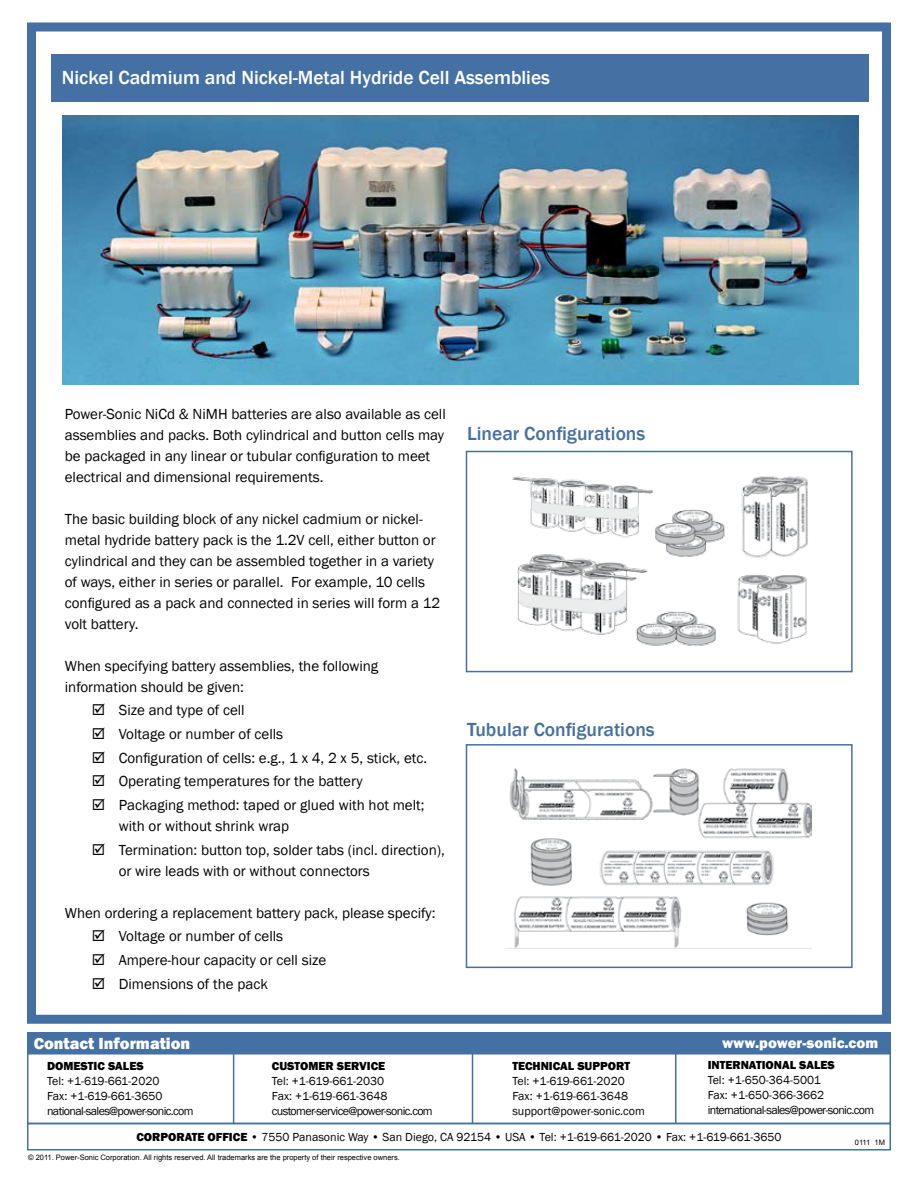
<style>
.page{position:relative;width:918px;height:1188px;background:#fff}
.page>*{position:absolute;margin:0;border:0;box-sizing:border-box;transform-origin:0 0}
.t1{font:500 19.5px "Franklin Gothic";color:#fff}
.t2{font:500 19.5px "Franklin Gothic";color:#4570a3}
.t3{font:800 16.5px "Franklin Gothic";color:#fff}
.t4{font:15px/21px "Franklin Gothic";color:#000}
.t5{font:800 15px "Franklin Gothic";color:#fff}
.t6{font:15px/23.7px "Wingdings";color:#000;text-align:justify}
.t7{font:12px/15px "Franklin Gothic";letter-spacing:-.05em;color:#000}
.t8{font:12px/15px "Franklin Gothic";letter-spacing:-.015em;color:#000}
.t9{font:800 12px "Franklin Gothic";color:#000}
.t10{font:7.5px "Arial";color:#000}
.s1{font-weight:800}
.s2{font-weight:500}
</style>
<div class="page">
<div style="left:27px;top:22px;width:864px;height:1002px;border:9px solid #4570a3"></div>
<div style="left:51px;top:54px;width:818px;height:47px;background:#4570a3"></div>
<img style="left:62px;top:115px;width:797px;height:270px">
<img style="left:512px;top:476px;width:296px;height:170px">
<div style="left:466px;top:451px;width:387px;height:221px;border:2px solid #4570a3"></div>
<img style="left:507px;top:768px;width:305px;height:181px">
<div style="left:466px;top:744px;width:387px;height:224px;border:2px solid #4570a3"></div>
<div style="left:27px;top:1123px;width:864px;height:27px;border:2px solid #4570a3"></div>
<hr style="left:233px;top:1047px;width:1px;height:76px;background:#4570a3">
<hr style="left:472px;top:1047px;width:1px;height:76px;background:#4570a3">
<hr style="left:675px;top:1047px;width:1px;height:76px;background:#4570a3">
<div style="left:27px;top:1032px;width:864px;height:23px;background:#4570a3"></div>
<h1 class="t1" style="left:62px;top:67px;width:490px">Nickel Cadmium and Nickel-Metal Hydride Cell Assemblies</h1>
<p class="t4" style="left:65px;top:403px;width:383px">Power-Sonic NiCd &amp; NiMH batteries are also available as cell assemblies and packs. Both cylindrical and button cells may be packaged in any linear or tubular configuration to meet electrical and dimensional requirements.</p>
<p class="t4" style="left:65px;top:508px;width:377px">The basic building block of any nickel cadmium or nickel&shy;metal hydride battery pack is the 1.2V cell, either button or cylindrical and they can be assembled together in a variety of ways, either in series or parallel. For example, 10 cells configured as a pack and connected in series will form a 12 volt battery.</p>
<p class="t4" style="left:65px;top:655px;width:315px">When specifying battery assemblies, the following information should be given:</p>
<p class="t4" style="left:119px;top:698px;width:310px;line-height:23.7px">Size and type of cell<br>Voltage or number of cells<br>Configuration of cells: e.g., 1 x 4, 2 x 5, stick, etc.<br>Operating temperatures for the battery Packaging method: taped or glued with hot melt;;</p>
<p class="t4" style="left:119px;top:814px;width:328px;line-height:23.7px">with or without shrink wrap<br>Termination: button top, solder tabs (incl. direction),</p>
<p class="t4" style="left:119px;top:860px;width:253px">or wire leads with or without connectors</p>
<p class="t4" style="left:119px;top:901px;width:318px;line-height:23.7px;text-indent:-54px">When ordering a replacement battery pack, please specify:<br>Voltage or number of cells<br>Ampere-hour capacity or cell size<br>Dimensions of the pack</p>
<p class="t6" style="left:92px;top:698px;width:15px">☑ ☑ ☑ ☑ ☑</p>
<p class="t6" style="left:92px;top:924px;width:15px">☑ ☑ ☑</p>
<h1 class="t2" style="left:467px;top:423px;width:180px">Linear Configurations</h1>
<h1 class="t2" style="left:467px;top:718px;width:189px">Tubular Configurations</h1>
<p class="t3" style="left:34px;top:1033px;width:158px">Contact Information</p>
<p class="t5" style="left:722px;top:1034px;width:158px">www.power-sonic.com</p>
<p class="t9" style="left:47px;top:1059px;width:98px">DOMESTIC SALES</p>
<p class="t7" style="left:47px;top:1073px;width:148px">Tel: +1-619-661-2020<br>Fax: +1-619-661-3650 national-sales@power-sonic.com</p>
<p class="t9" style="left:272px;top:1059px;width:115px">CUSTOMER SERVICE</p>
<p class="t7" style="left:272px;top:1073px;width:162px">Tel: +1-619-661-2030<br>Fax: +1-619-661-3648 customer-service@power-sonic.com</p>
<p class="t9" style="left:512px;top:1059px;width:119px">TECHNICAL SUPPORT</p>
<p class="t8" style="left:512px;top:1073px;width:134px">Tel: +1-619-661-2020<br>Fax: +1-619-661-3648 support@power-sonic.com</p>
<p class="t9" style="left:708px;top:1058px;width:129px">INTERNATIONAL SALES</p>
<p class="t7" style="left:708px;top:1072px;width:168px">Tel: +1-650-364-5001<br>Fax: +1-650-366-3662 international-sales@power-sonic.com</p>
<p class="t8" style="left:136px;top:1129px;width:647px"><span class="s1">CORPORATE OFFICE</span> <span class="s2">•</span> 7550 Panasonic Way • San Diego, CA 92154 • USA • Tel: +1-619-661-2020 • Fax: +1-619-661-3650</p>
<p class="t10" style="left:28px;top:1153px;width:373px">© 2011. Power-Sonic Corporation. All rights reserved. All trademarks are the property of their respective owners.</p>
<p class="t10" style="left:855px;top:1138px;width:32px">0111 1M</p>
</div>
